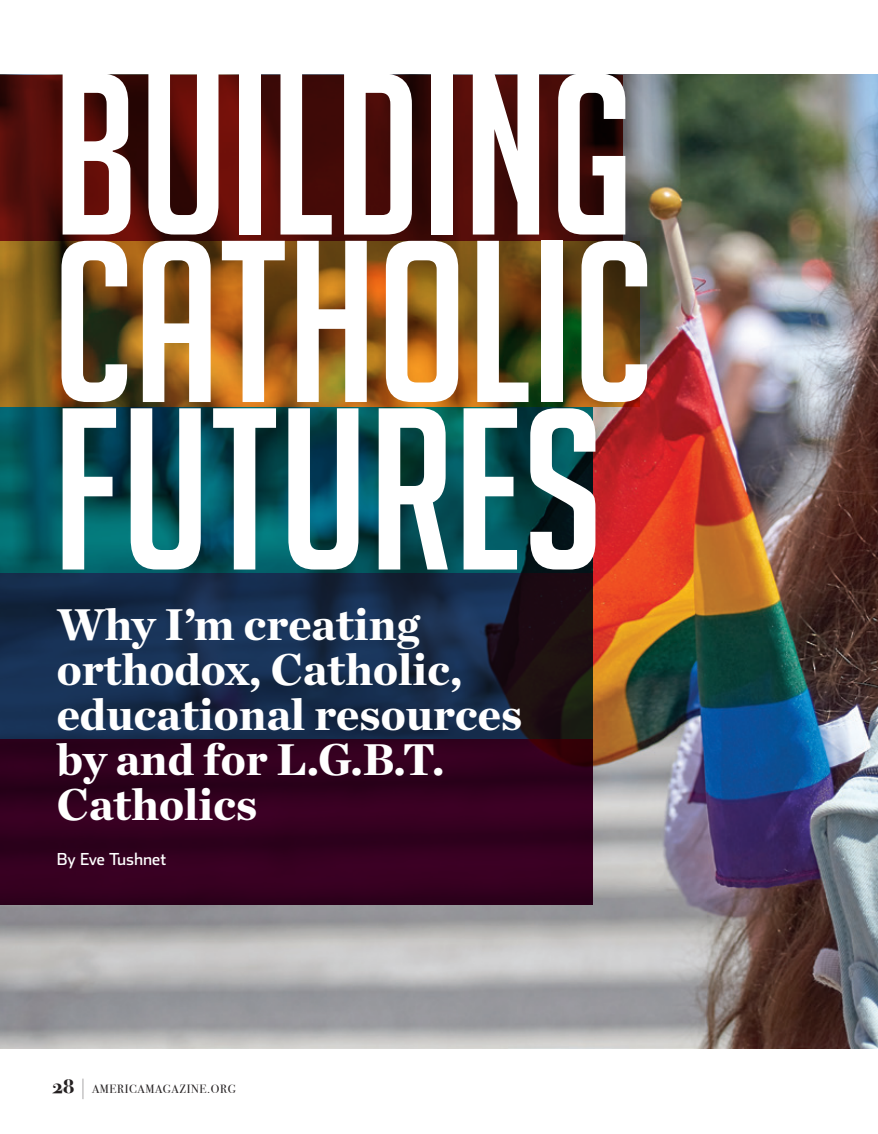
<style>
.page{position:relative;width:878px;height:1134px;background:#fff}
.page>*{position:absolute;margin:0;border:0;box-sizing:border-box;transform-origin:0 0}
.t1{font:224.55px/167.6px "Big Noodle Titling";color:#fff;text-align:justify}
.t2{font:900 45.3px/45px "Chronicle Deck";color:#fff}
.t3{font:16.5px "Stainless";color:#fff}
.t4{font:12px "Bodoni Svty Two OSITCTT";letter-spacing:.05em;color:#231f20}
.s1{font-weight:700;font-size:21px}
.s2{font-family:"Stainless";font-weight:100;font-size:20.7px}
</style>
<div class="page">
<img style="left:0;top:75px;width:878px;height:974px">
<svg style="left:0;top:75px;width:623px;height:166px"></svg>
<svg style="left:0;top:241px;width:640px;height:166px"></svg>
<svg style="left:0;top:407px;width:593px;height:166px"></svg>
<svg style="left:0;top:573px;width:593px;height:166px"></svg>
<div style="left:0;top:739px;width:593px;height:166px;background:#33001f"></div>
<h1 class="t1" style="left:52px;top:71px;width:603px">BUILDING CATHOLIC FUTURES</h1>
<p class="t2" style="left:57px;top:599px;width:467px">Why I’m creating orthodox, Catholic, educational resources by and for L.G.B.T.<br>Catholics</p>
<p class="t3" style="left:57px;top:849px;width:111px">By Eve Tushnet</p>
<p class="t4" style="left:52px;top:1082px;width:185px"><span class="s1">28</span> <span class="s2">|</span> AMERICAMAGAZINE.ORG</p>
</div>
